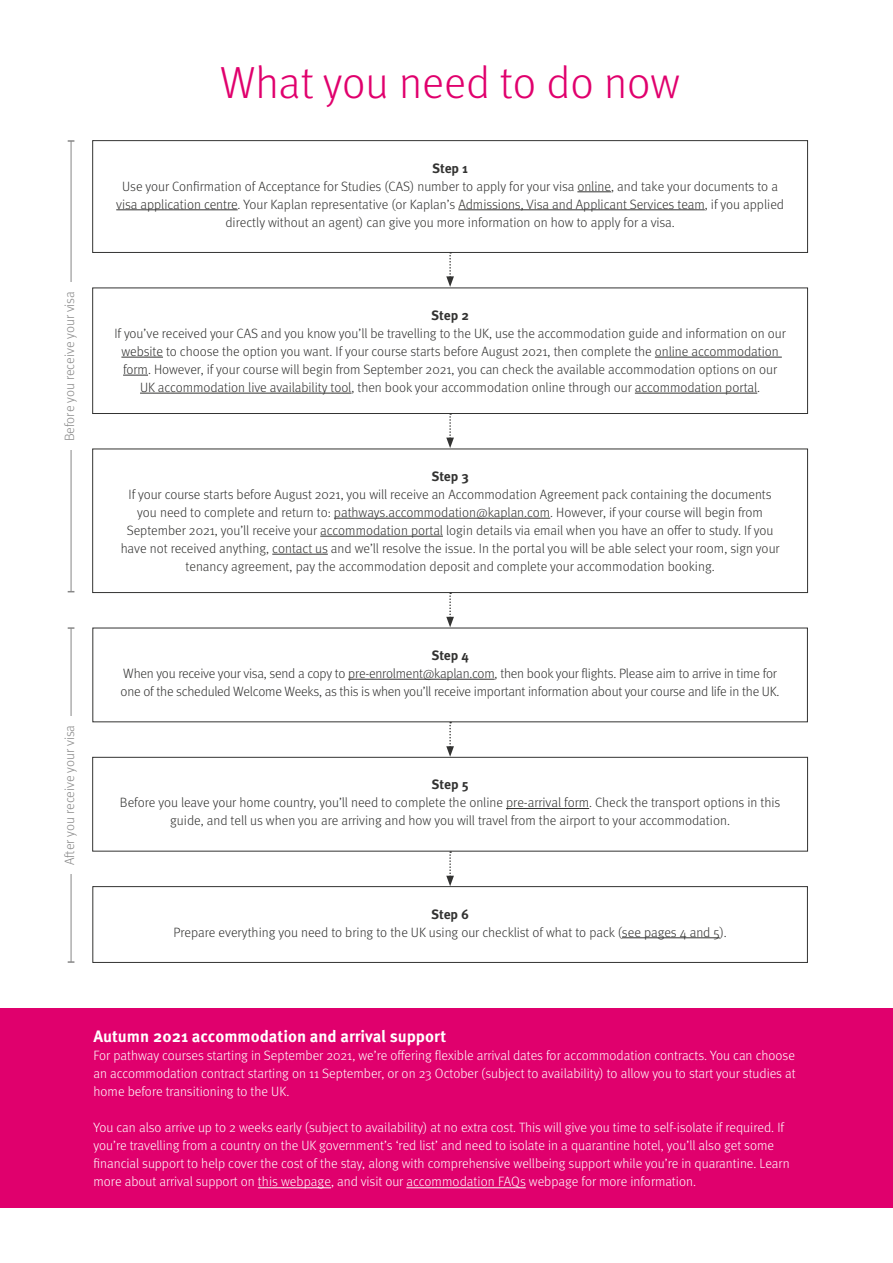
<style>
.page{position:relative;width:893px;height:1263px;background:#fff}
.page>*{position:absolute;margin:0;border:0;box-sizing:border-box;transform-origin:0 0}
.t1{font:300 45px "Meta Pro";color:#e0006d}
.t2{font:700 16.5px "Meta Pro";color:#fff}
.t3{font:300 13.5px/18px "Meta Pro";color:#333332;text-align:center}
.t4{font:300 13.5px/18px "Meta Pro";color:#fff;text-align:justify}
.t5{font:300 13.5px "Meta Pro";letter-spacing:-.005em;color:#878787}
.t6{font:700 13.5px "Meta Pro";color:#333332}
</style>
<div class="page">
<hr style="left:71px;top:141px;width:1px;height:451px;background:#878787">
<svg style="left:68px;top:140px;width:6px;height:2px"></svg>
<div style="left:64px;top:283px;width:12px;height:167px;background:#fff"></div>
<hr style="left:577px;top:192px;width:34px;height:1px;background:#333332">
<hr style="left:116px;top:210px;width:122px;height:1px;background:#333332">
<hr style="left:458px;top:210px;width:247px;height:1px;background:#333332">
<div style="left:92px;top:140px;width:716px;height:113px;border:1px solid #333332"></div>
<hr style="left:121px;top:357px;width:42px;height:1px;background:#333332">
<hr style="left:655px;top:357px;width:127px;height:1px;background:#333332">
<svg style="left:123px;top:375px;width:25px;height:1px"></svg>
<hr style="left:140px;top:393px;width:211px;height:1px;background:#333332">
<hr style="left:635px;top:393px;width:122px;height:1px;background:#333332">
<div style="left:92px;top:288px;width:716px;height:126px;border:1px solid #333332"></div>
<hr style="left:334px;top:518px;width:216px;height:1px;background:#333332">
<hr style="left:320px;top:536px;width:123px;height:1px;background:#333332">
<hr style="left:272px;top:554px;width:56px;height:1px;background:#333332">
<div style="left:92px;top:449px;width:716px;height:144px;border:1px solid #333332"></div>
<svg style="left:446px;top:413px;width:8px;height:35px"></svg>
<svg style="left:446px;top:252px;width:8px;height:35px"></svg>
<hr style="left:71px;top:628px;width:1px;height:334px;background:#878787">
<svg style="left:68px;top:961px;width:6px;height:2px"></svg>
<div style="left:64px;top:716px;width:12px;height:158px;background:#fff"></div>
<hr style="left:348px;top:679px;width:147px;height:1px;background:#333332">
<hr style="left:506px;top:808px;width:83px;height:1px;background:#333332">
<div style="left:92px;top:757px;width:716px;height:94px;border:1px solid #333332"></div>
<hr style="left:622px;top:937px;width:98px;height:1px;background:#333332">
<div style="left:92px;top:886px;width:716px;height:77px;border:1px solid #333332"></div>
<svg style="left:446px;top:592px;width:8px;height:35px"></svg>
<svg style="left:446px;top:722px;width:8px;height:35px"></svg>
<svg style="left:446px;top:851px;width:8px;height:35px"></svg>
<div style="left:0;top:1008px;width:893px;height:199px;background:#e0006d"></div>
<hr style="left:258px;top:1187px;width:73px;height:1px;background:#fff">
<hr style="left:406px;top:1187px;width:120px;height:1px;background:#fff">
<p class="t5" style="left:60px;top:441px;width:152px;rotate:-90deg">Before you receive your visa</p>
<p class="t5" style="left:60px;top:865px;width:141px;rotate:-90deg">After you receive your visa</p>
<h1 class="t1" style="left:220px;top:50px;width:461px">What you need to do now</h1>
<p class="t6" style="left:432px;top:157px;width:38px">Step 1</p>
<p class="t3" style="left:116px;top:176px;width:669px">Use your Confirmation of Acceptance for Studies (CAS) number to apply for your visa online, and take your documents to a visa application centre. Your Kaplan representative (or Kaplan’s Admissions, Visa and Applicant Services team, if you applied directly without an agent) can give you more information on how to apply for a visa.</p>
<p class="t6" style="left:431px;top:305px;width:39px">Step 2</p>
<p class="t3" style="left:114px;top:323px;width:673px">If you’ve received your CAS and you know you’ll be travelling to the UK, use the accommodation guide and information on our website to choose the option you want. If your course starts before August 2021, then complete the online accommodation form. However, if your course will begin from September 2021, you can check the available accommodation options on our UK accommodation live availability tool, then book your accommodation online through our accommodation portal.</p>
<p class="t6" style="left:431px;top:466px;width:39px">Step 3</p>
<p class="t3" style="left:121px;top:484px;width:660px">If your course starts before August 2021, you will receive an Accommodation Agreement pack containing the documents you need to complete and return to: pathways.accommodation@kaplan.com. However, if your course will begin from September 2021, you’ll receive your accommodation portal login details via email when you have an offer to study. If you have not received anything, contact us and we’ll resolve the issue. In the portal you will be able select your room, sign your tenancy agreement, pay the accommodation deposit and complete your accommodation booking.</p>
<p class="t6" style="left:431px;top:645px;width:39px">Step 4</p>
<p class="t3" style="left:121px;top:664px;width:660px;text-align:left">When you receive your visa, send a copy to pre-enrolment@kaplan.com, then book your flights. Please aim to arrive in time for one of the scheduled Welcome Weeks, as this is when you’ll receive important information about your course and life in the UK.</p>
<p class="t6" style="left:431px;top:774px;width:39px">Step 5</p>
<p class="t3" style="left:120px;top:793px;width:662px">Before you leave your home country, you’ll need to complete the online pre-arrival form. Check the transport options in this guide, and tell us when you are arriving and how you will travel from the airport to your accommodation.</p>
<p class="t6" style="left:431px;top:903px;width:40px">Step 6</p>
<p class="t3" style="left:173px;top:922px;width:555px">Prepare everything you need to bring to the UK using our checklist of what to pack (see pages 4 and 5).</p>
<p class="t2" style="left:94px;top:1023px;width:354px">Autumn 2021 accommodation and arrival support</p>
<p class="t4" style="left:94px;top:1045px;width:704px">For pathway courses starting in September 2021, we’re offering flexible arrival dates for accommodation contracts. You can choose an accommodation contract starting on 11 September, or on 23 October (subject to availability) to allow you to start your studies at home before transitioning to the UK.</p>
<p class="t4" style="left:94px;top:1117px;width:698px;text-align:left">You can also arrive up to 2 weeks early (subject to availability) at no extra cost. This will give you time to self-isolate if required. If you’re travelling from a country on the UK government’s ‘red list’ and need to isolate in a quarantine hotel, you’ll also get some financial support to help cover the cost of the stay, along with comprehensive wellbeing support while you’re in quarantine. Learn more about arrival support on this webpage, and visit our accommodation FAQs webpage for more information.</p>
</div>
